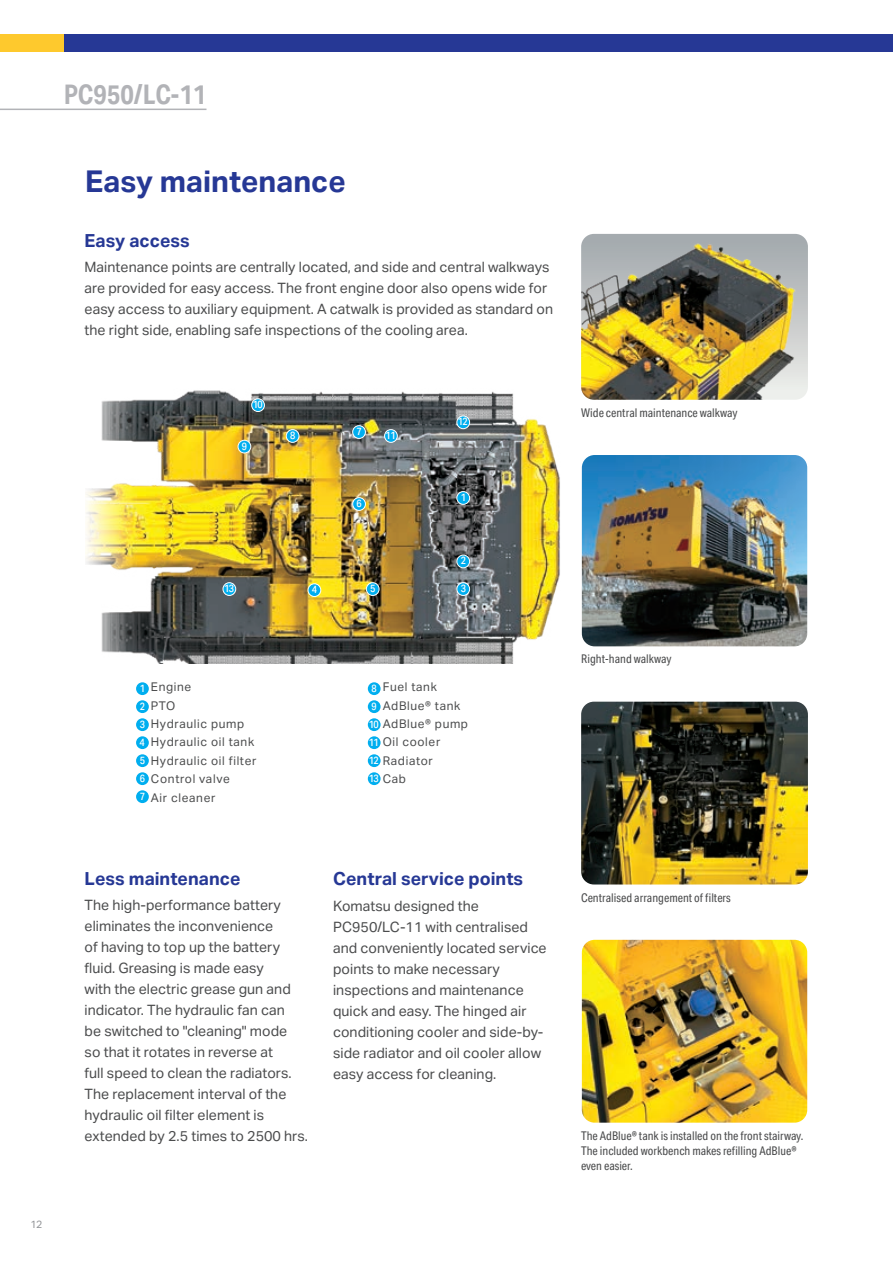
<style>
.page{position:relative;width:893px;height:1263px;background:#fff}
.page>*{position:absolute;margin:0;border:0;box-sizing:border-box;transform-origin:0 0}
.t1{font:700 30px "Aktiv Grotesk";color:#263895}
.t2{font:700 27px "Aktiv Grotesk Cd";color:#b2b3b7}
.t3{font:700 18px "Aktiv Grotesk";color:#263895}
.t4{font:14.25px/21px "Aktiv Grotesk";color:#4b4c4d}
.t5{font:12px/15px "Aktiv Grotesk Cd";color:#4b4c4d}
.t6{font:12px/18.3px "Aktiv Grotesk";letter-spacing:.05em;color:#4b4c4d}
.t7{font:500 10.5px/18px "Aktiv Grotesk Cd";letter-spacing:-.05em;color:#fff;text-align:justify}
.t8{font:10.5px "Aktiv Grotesk";color:#939598}
</style>
<div class="page">
<img style="left:581px;top:702px;width:227px;height:182px">
<img style="left:582px;top:940px;width:225px;height:183px">
<img style="left:85px;top:390px;width:475px;height:273px">
<div style="left:252px;top:399px;width:12px;height:12px;background:#00aeef;border-radius:50%"></div>
<div style="left:251px;top:398px;width:14px;height:14px;border:1px solid #fff;border-radius:50%"></div>
<div style="left:385px;top:430px;width:12px;height:12px;background:#00aeef;border-radius:50%"></div>
<div style="left:384px;top:429px;width:14px;height:14px;border:1px solid #fff;border-radius:50%"></div>
<div style="left:457px;top:416px;width:13px;height:13px;background:#00aeef;border-radius:50%"></div>
<div style="left:456px;top:415px;width:14px;height:14px;border:1px solid #fff;border-radius:50%"></div>
<div style="left:223px;top:583px;width:13px;height:12px;background:#00aeef;border-radius:50%"></div>
<div style="left:223px;top:582px;width:13px;height:14px;border:1px solid #fff;border-radius:50%"></div>
<div style="left:353px;top:426px;width:12px;height:12px;background:#00aeef;border-radius:50%"></div>
<div style="left:352px;top:425px;width:14px;height:14px;border:1px solid #fff;border-radius:50%"></div>
<div style="left:457px;top:492px;width:13px;height:12px;background:#00aeef;border-radius:50%"></div>
<div style="left:456px;top:491px;width:14px;height:14px;border:1px solid #fff;border-radius:50%"></div>
<div style="left:353px;top:498px;width:12px;height:12px;background:#00aeef;border-radius:50%"></div>
<div style="left:352px;top:497px;width:14px;height:14px;border:1px solid #fff;border-radius:50%"></div>
<div style="left:286px;top:430px;width:13px;height:12px;background:#00aeef;border-radius:50%"></div>
<div style="left:286px;top:429px;width:13px;height:14px;border:1px solid #fff;border-radius:50%"></div>
<div style="left:238px;top:440px;width:13px;height:13px;background:#00aeef;border-radius:50%"></div>
<div style="left:238px;top:440px;width:13px;height:13px;border:1px solid #fff;border-radius:50%"></div>
<div style="left:308px;top:584px;width:13px;height:12px;background:#00aeef;border-radius:50%"></div>
<div style="left:308px;top:583px;width:13px;height:14px;border:1px solid #fff;border-radius:50%"></div>
<div style="left:457px;top:555px;width:13px;height:13px;background:#00aeef;border-radius:50%"></div>
<div style="left:456px;top:555px;width:14px;height:13px;border:1px solid #fff;border-radius:50%"></div>
<div style="left:457px;top:583px;width:13px;height:12px;background:#00aeef;border-radius:50%"></div>
<div style="left:456px;top:582px;width:14px;height:14px;border:1px solid #fff;border-radius:50%"></div>
<div style="left:366px;top:583px;width:13px;height:12px;background:#00aeef;border-radius:50%"></div>
<div style="left:366px;top:582px;width:14px;height:14px;border:1px solid #fff;border-radius:50%"></div>
<img style="left:581px;top:234px;width:227px;height:166px">
<img style="left:582px;top:455px;width:225px;height:191px">
<div style="left:368px;top:718px;width:13px;height:13px;background:#00aeef;border-radius:50%"></div>
<div style="left:368px;top:736px;width:13px;height:13px;background:#00aeef;border-radius:50%"></div>
<div style="left:368px;top:754px;width:13px;height:13px;background:#00aeef;border-radius:50%"></div>
<div style="left:368px;top:772px;width:13px;height:13px;background:#00aeef;border-radius:50%"></div>
<div style="left:136px;top:754px;width:13px;height:13px;background:#00aeef;border-radius:50%"></div>
<div style="left:136px;top:772px;width:13px;height:13px;background:#00aeef;border-radius:50%"></div>
<div style="left:136px;top:790px;width:13px;height:13px;background:#00aeef;border-radius:50%"></div>
<div style="left:368px;top:682px;width:13px;height:13px;background:#00aeef;border-radius:50%"></div>
<div style="left:368px;top:700px;width:13px;height:13px;background:#00aeef;border-radius:50%"></div>
<div style="left:136px;top:682px;width:13px;height:13px;background:#00aeef;border-radius:50%"></div>
<div style="left:136px;top:700px;width:13px;height:13px;background:#00aeef;border-radius:50%"></div>
<div style="left:136px;top:718px;width:13px;height:13px;background:#00aeef;border-radius:50%"></div>
<div style="left:136px;top:736px;width:13px;height:13px;background:#00aeef;border-radius:50%"></div>
<hr style="left:0;top:109px;width:206px;height:1px;background:#b2b3b7">
<div style="left:0;top:34px;width:143px;height:17px;background:#fec92d"></div>
<div style="left:64px;top:34px;width:829px;height:17px;background:#263895"></div>
<h2 class="t2" style="left:64px;top:79px;width:144px">PC950/LC-11</h2>
<h1 class="t1" style="left:85px;top:164px;width:262px">Easy maintenance</h1>
<p class="t3" style="left:85px;top:230px;width:107px">Easy access</p>
<p class="t4" style="left:85px;top:257px;width:470px">Maintenance points are centrally located, and side and central walkways are provided for easy access. The front engine door also opens wide for easy access to auxiliary equipment. A catwalk is provided as standard on the right side, enabling safe inspections of the cooling area.</p>
<p class="t7" style="left:253px;top:395px;width:11px">10</p>
<p class="t7" style="left:242px;top:437px;width:7px">9</p>
<p class="t7" style="left:290px;top:426px;width:7px">8</p>
<p class="t7" style="left:224px;top:579px;width:11px">13</p>
<p class="t7" style="left:312px;top:580px;width:7px">4</p>
<p class="t7" style="left:356px;top:422px;width:7px">7</p>
<p class="t7" style="left:386px;top:426px;width:11px">11</p>
<p class="t7" style="left:458px;top:413px;width:11px">12</p>
<p class="t7" style="left:356px;top:494px;width:7px">6</p>
<p class="t7" style="left:461px;top:488px;width:7px">1</p>
<p class="t7" style="left:461px;top:552px;width:7px">2</p>
<p class="t7" style="left:370px;top:579px;width:7px">5</p>
<p class="t7" style="left:461px;top:579px;width:7px">3</p>
<p class="t8" style="left:31px;top:1218px;width:13px">12</p>
<p class="t6" style="left:151px;top:678px;width:107px">Engine<br>PTO<br>Hydraulic pump<br>Hydraulic oil tank<br>Hydraulic oil filter<br>Control valve<br>Air cleaner</p>
<p class="t6" style="left:383px;top:678px;width:87px">Fuel tank<br>AdBlue® tank<br>AdBlue® pump<br>Oil cooler<br>Radiator<br>Cab</p>
<p class="t7" style="left:372px;top:679px;width:7px">8<br>9</p>
<p class="t7" style="left:139px;top:679px;width:7px">1<br>2<br>3<br>4</p>
<p class="t7" style="left:369px;top:715px;width:11px">10<br>11<br>12<br>13</p>
<p class="t7" style="left:140px;top:751px;width:7px">5<br>6<br>7</p>
<p class="t3" style="left:85px;top:868px;width:157px">Less maintenance</p>
<p class="t4" style="left:85px;top:894px;width:225px">The high-performance battery eliminates the inconvenience<br>of having to top up the battery fluid. Greasing is made easy<br>with the electric grease gun and indicator. The hydraulic fan can<br>be switched to "cleaning" mode<br>so that it rotates in reverse at<br>full speed to clean the radiators.<br>The replacement interval of the hydraulic oil filter element is extended by 2.5 times to 2500 hrs.</p>
<p class="t3" style="left:333px;top:868px;width:192px">Central service points</p>
<p class="t4" style="left:333px;top:895px;width:215px">Komatsu designed the<br>PC950/LC-11 with centralised and conveniently located service points to make necessary inspections and maintenance quick and easy. The hinged air conditioning cooler and side-by&shy;side radiator and oil cooler allow easy access for cleaning.</p>
<p class="t5" style="left:581px;top:405px;width:158px">Wide central maintenance walkway</p>
<p class="t5" style="left:581px;top:652px;width:92px">Right-hand walkway</p>
<p class="t5" style="left:581px;top:890px;width:151px">Centralised arrangement of filters</p>
<p class="t5" style="left:581px;top:1128px;width:224px">The AdBlue® tank is installed on the front stairway.<br>The included workbench makes refilling AdBlue® even easier.</p>
</div>
